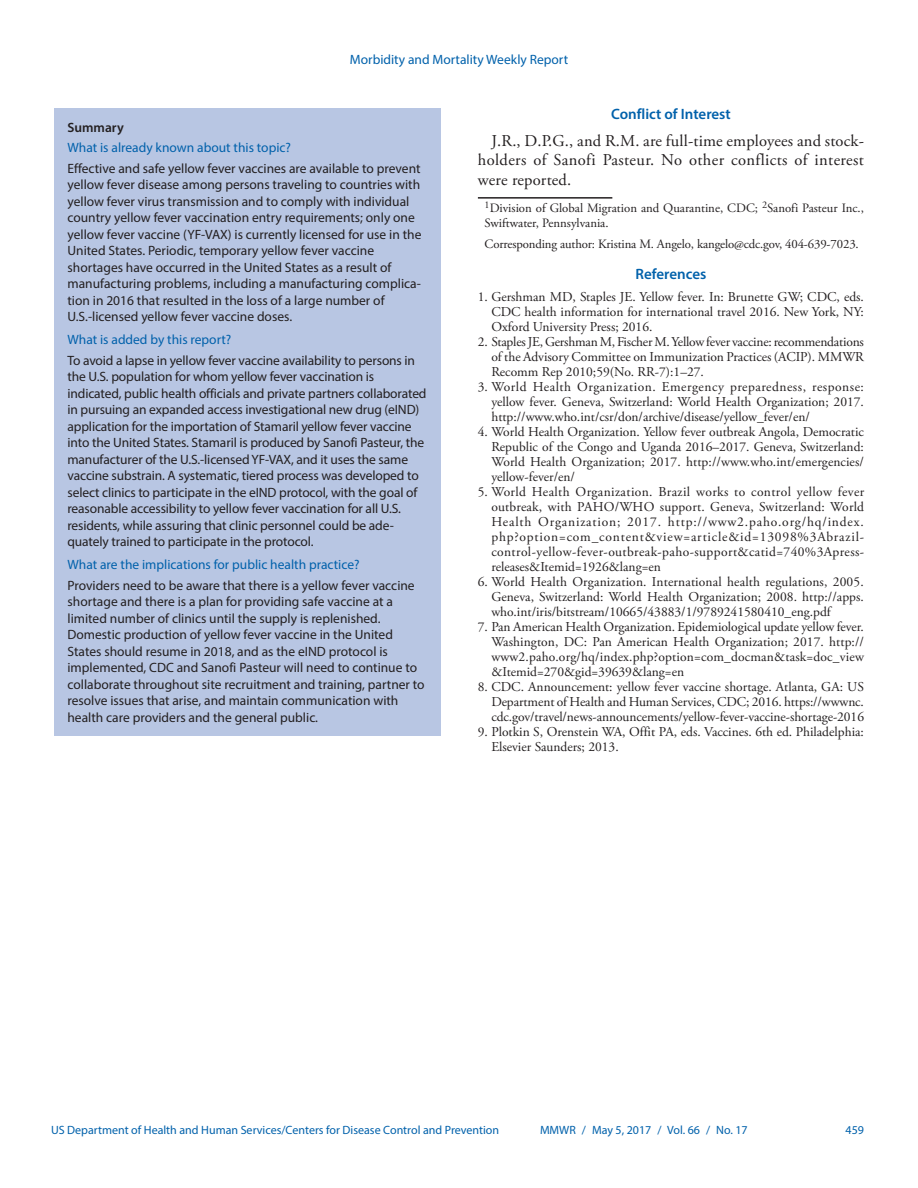
<style>
.page{position:relative;width:918px;height:1188px;background:#fff}
.page>*{position:absolute;margin:0;border:0;box-sizing:border-box;transform-origin:0 0}
.Paragraph{font:16.5px/19.5px "Adobe Garamond Pro";letter-spacing:.025em;color:#231f20;text-align:justify}
.Acknowledgment_Head{font:600 15px "Myriad Pro";color:#0161ab}
.Ref_Title{font:600 15px "Myriad Pro";color:#0161ab}
.References{font:13.5px/15px "Adobe Garamond Pro";color:#231f20;text-align:justify}
.Summary_Box_Text{font:13.5px/16.5px "Myriad Pro";letter-spacing:-.005em;color:#231f20}
.Summary_Box_Heading{font:13.5px "Myriad Pro";color:#0161ab}
.Figure_Title{font:600 13.5px "Myriad Pro";color:#231f20}
.Author_Affiliations{font:12.75px/14.2px "Adobe Garamond Pro";color:#231f20}
.Corresponding_Author{font:12.75px "Adobe Garamond Pro";letter-spacing:-.01em;color:#231f20}
.t1{font:12px "Myriad Pro";color:#0161ab}
</style>
<div class="page">
<hr style="left:478px;top:197px;width:134px;height:2px;background:#231f20">
<div style="left:54px;top:108px;width:386px;height:627px;background:#b8c6e3"></div>
<p class="Summary_Box_Heading" style="left:350px;top:51px;width:220px">Morbidity and Mortality Weekly Report</p>
<p class="Figure_Title" style="left:68px;top:119px;width:58px">Summary</p>
<h1 class="Summary_Box_Heading" style="left:68px;top:139px;width:225px">What is already known about this topic?</h1>
<p class="Summary_Box_Text" style="left:68px;top:160px;width:355px">Effective and safe yellow fever vaccines are available to prevent yellow fever disease among persons traveling to countries with yellow fever virus transmission and to comply with individual country yellow fever vaccination entry requirements; only one yellow fever vaccine (YF-VAX) is currently licensed for use in the United States. Periodic, temporary yellow fever vaccine shortages have occurred in the United States as a result of manufacturing problems, including a manufacturing complica&shy;tion in 2016 that resulted in the loss of a large number of U.S.-licensed yellow fever vaccine doses.</p>
<h1 class="Summary_Box_Heading" style="left:68px;top:331px;width:165px">What is added by this report?</h1>
<p class="Summary_Box_Text" style="left:68px;top:352px;width:361px">To avoid a lapse in yellow fever vaccine availability to persons in the U.S. population for whom yellow fever vaccination is indicated, public health officials and private partners collaborated in pursuing an expanded access investigational new drug (eIND) application for the importation of Stamaril yellow fever vaccine into the United States. Stamaril is produced by Sanofi Pasteur, the manufacturer of the U.S.-licensed YF-VAX, and it uses the same vaccine substrain. A systematic, tiered process was developed to select clinics to participate in the eIND protocol, with the goal of reasonable accessibility to yellow fever vaccination for all U.S. residents, while assuring that clinic personnel could be ade&shy;quately trained to participate in the protocol.</p>
<h1 class="Summary_Box_Heading" style="left:68px;top:556px;width:294px">What are the implications for public health practice?</h1>
<p class="Summary_Box_Text" style="left:68px;top:577px;width:359px">Providers need to be aware that there is a yellow fever vaccine shortage and there is a plan for providing safe vaccine at a limited number of clinics until the supply is replenished.<br>Domestic production of yellow fever vaccine in the United States should resume in 2018, and as the eIND protocol is implemented, CDC and Sanofi Pasteur will need to continue to collaborate throughout site recruitment and training, partner to resolve issues that arise, and maintain communication with health care providers and the general public.</p>
<h1 class="Acknowledgment_Head" style="left:611px;top:105px;width:121px">Conflict of Interest</h1>
<p class="Paragraph" style="left:478px;top:131px;width:388px;text-indent:13px">J.R., D.P.G., and R.M. are full-time employees and stock&shy;holders of Sanofi Pasteur. No other conflicts of interest were reported.</p>
<p class="Author_Affiliations" style="left:485px;top:202px;width:381px"><sup>1</sup>Division of Global Migration and Quarantine, CDC; <sup>2</sup>Sanofi Pasteur Inc.,<br>Swiftwater, Pennsylvania.</p>
<p class="Corresponding_Author" style="left:485px;top:236px;width:376px">Corresponding author: Kristina M. Angelo, kangelo@cdc.gov, 404-639-7023.</p>
<h1 class="Ref_Title" style="left:636px;top:264px;width:72px">References</h1>
<p class="References" style="left:491px;top:289px;width:374px;text-indent:-14px">1. Gershman MD, Staples JE. Yellow fever. In: Brunette GW; CDC, eds.<br>CDC health information for international travel 2016. New York, NY:<br>Oxford University Press; 2016.</p>
<p class="References" style="left:491px;top:334px;width:374px;text-indent:-14px">2. Staples JE, Gershman M, Fischer M. Yellow fever vaccine: recommendations of the Advisory Committee on Immunization Practices (ACIP). MMWR Recomm Rep 2010;59(No. RR-7):1–27.</p>
<p class="References" style="left:491px;top:379px;width:374px;text-indent:-14px">3. World Health Organization. Emergency preparedness, response: yellow fever. Geneva, Switzerland: World Health Organization; 2017. http://www.who.int/csr/don/archive/disease/yellow_fever/en/</p>
<p class="References" style="left:491px;top:424px;width:374px;text-indent:-14px">4. World Health Organization. Yellow fever outbreak Angola, Democratic Republic of the Congo and Uganda 2016–2017. Geneva, Switzerland:<br>World Health Organization; 2017. http://www.who.int/emergencies/ yellow-fever/en/</p>
<p class="References" style="left:491px;top:484px;width:374px;text-indent:-14px">5. World Health Organization. Brazil works to control yellow fever outbreak, with PAHO/WHO support. Geneva, Switzerland: World Health Organization; 2017. http://www2.paho.org/hq/index. php?option=com_content&amp;view=article&amp;id=13098%3Abrazil&shy;control-yellow-fever-outbreak-paho-support&amp;catid=740%3Apress&shy;releases&amp;Itemid=1926&amp;lang=en</p>
<p class="References" style="left:491px;top:574px;width:374px;text-indent:-14px">6. World Health Organization. International health regulations, 2005.<br>Geneva, Switzerland: World Health Organization; 2008. http://apps. who.int/iris/bitstream/10665/43883/1/9789241580410_eng.pdf</p>
<p class="References" style="left:491px;top:619px;width:374px;text-indent:-14px">7. Pan American Health Organization. Epidemiological update yellow fever.<br>Washington, DC: Pan American Health Organization; 2017. http:// www2.paho.org/hq/index.php?option=com_docman&amp;task=doc_view &amp;Itemid=270&amp;gid=39639&amp;lang=en</p>
<p class="References" style="left:491px;top:679px;width:374px;text-indent:-14px">8. CDC. Announcement: yellow fever vaccine shortage. Atlanta, GA: US Department of Health and Human Services, CDC; 2016. https://wwwnc. cdc.gov/travel/news-announcements/yellow-fever-vaccine-shortage-2016</p>
<p class="References" style="left:491px;top:724px;width:374px;text-indent:-14px">9. Plotkin S, Orenstein WA, Offit PA, eds. Vaccines. 6th ed. Philadelphia:<br>Elsevier Saunders; 2013.</p>
<p class="t1" style="left:51px;top:1123px;width:450px">US Department of Health and Human Services/Centers for Disease Control and Prevention</p>
<p class="t1" style="left:540px;top:1123px;width:209px">MMWR / May 5, 2017 / Vol. 66 / No. 17</p>
<p class="t1" style="left:846px;top:1123px;width:20px">459</p>
</div>
